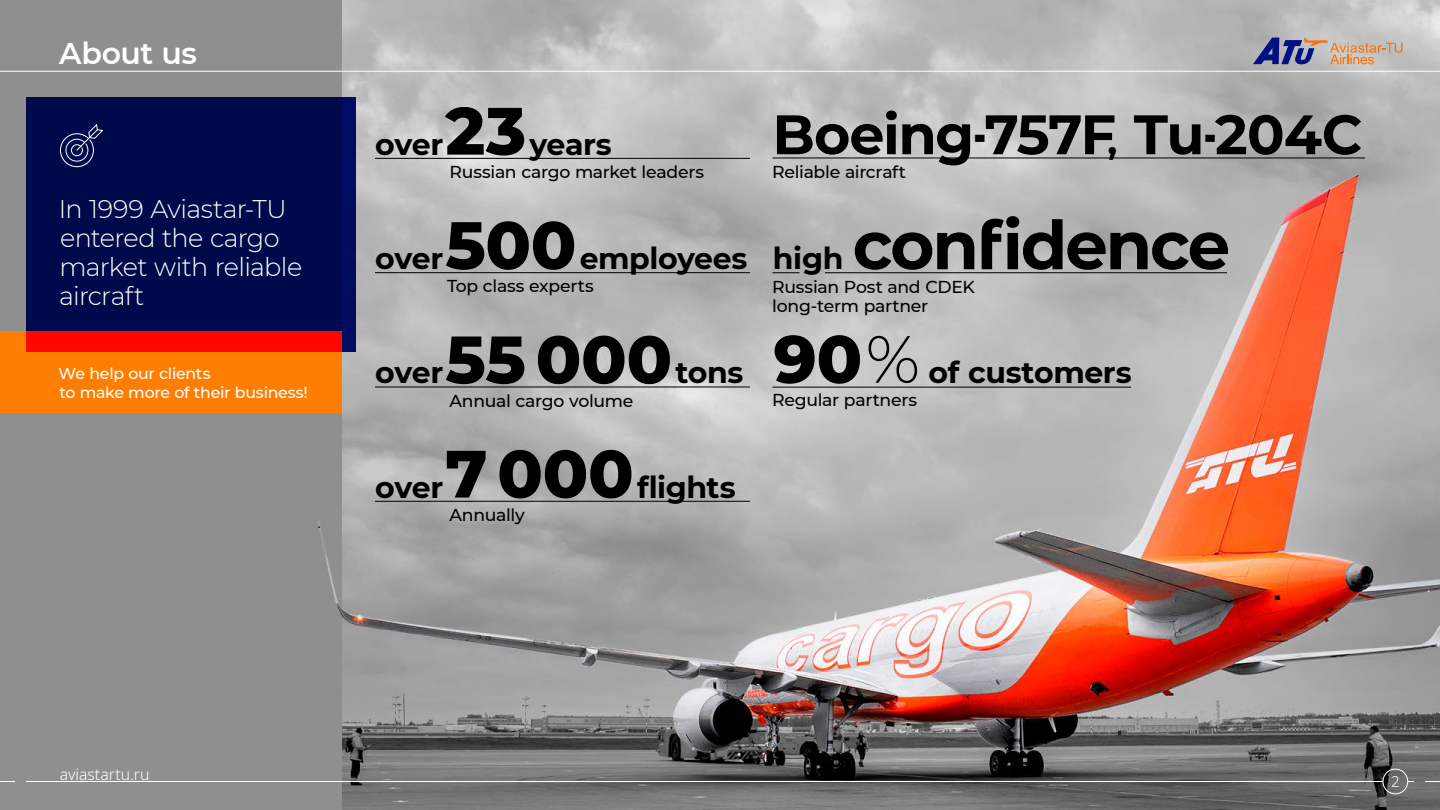
<style>
.page{position:relative;width:1440px;height:810px;background:#fff}
.page>*{position:absolute;margin:0;border:0;box-sizing:border-box;transform-origin:0 0}
.t1{font:700 67.5px "Montserrat";letter-spacing:-.035em;color:#000}
.t2{font:800 66.75px "Montserrat";letter-spacing:-.005em;color:#000}
.t3{font:700 55.5px "Montserrat";letter-spacing:-.025em;color:#000}
.t4{font:700 30px "Montserrat";letter-spacing:-.015em;color:#000}
.t5{font:600 30px "Montserrat";letter-spacing:-.01em;color:#fff}
.t6{font:300 25.5px/29.2px "Montserrat";letter-spacing:-.03em;color:#fff}
.t7{font:500 17.25px/19.5px "Montserrat";letter-spacing:-.015em;color:#000}
.t8{font:500 15.75px/18.9px "Montserrat";letter-spacing:-.015em;color:#fff}
.t9{font:300 15.75px "Noto Sans";color:#fff}
.t10{font:300 15px "Noto Sans";color:#fff}
.s1{font-size:37.5px}
.s2{font-weight:300}
</style>
<div class="page">
<img style="left:0;top:0;width:1440px;height:810px">
<div style="left:26px;top:98px;width:330px;height:254px;background:#00094a"></div>
<hr style="left:26px;top:781px;width:1357px;height:1px;background:#fff">
<svg style="left:1425px;top:781px;width:15px;height:1px"></svg>
<svg style="left:0;top:781px;width:15px;height:1px"></svg>
<hr style="left:0;top:71px;width:1440px;height:1px;background:#fff">
<svg style="left:1253px;top:38px;width:150px;height:26px;background:#9f939e"></svg>
<svg style="left:0;top:331px;width:342px;height:81px;background:#ff6100"></svg>
<svg style="left:60px;top:124px;width:43px;height:44px"></svg>
<hr style="left:375px;top:158px;width:375px;height:1px;background:#000">
<hr style="left:375px;top:272px;width:375px;height:1px;background:#000">
<hr style="left:375px;top:387px;width:375px;height:1px;background:#000">
<hr style="left:375px;top:501px;width:375px;height:1px;background:#000">
<hr style="left:772px;top:158px;width:593px;height:1px;background:#000">
<hr style="left:772px;top:387px;width:359px;height:1px;background:#000">
<svg style="left:772px;top:272px;width:28px;height:1px"></svg>
<hr style="left:825px;top:272px;width:402px;height:1px;background:#000">
<div style="left:1383px;top:769px;width:25px;height:25px;border:1px solid #fff;border-radius:50%"></div>
<h3 class="t5" style="left:59px;top:32px;width:139px">About us</h3>
<h3 class="t6" style="left:59px;top:193px;width:245px">In 1999 Aviastar-TU entered the cargo market with reliable aircraft</h3>
<p class="t8" style="left:59px;top:363px;width:251px">We help our clients<br>to make more of their business!</p>
<h2 class="t2" style="left:445px;top:82px;width:82px">23</h2>
<h3 class="t4" style="left:375px;top:122px;width:70px">over</h3>
<h3 class="t4" style="left:530px;top:122px;width:84px">years</h3>
<p class="t7" style="left:450px;top:161px;width:256px">Russian cargo market leaders</p>
<h2 class="t2" style="left:445px;top:196px;width:133px">500</h2>
<h3 class="t4" style="left:580px;top:237px;width:169px">employees</h3>
<p class="t7" style="left:447px;top:276px;width:148px">Top class experts</p>
<h3 class="t4" style="left:375px;top:237px;width:70px">over</h3>
<h2 class="t2" style="left:445px;top:311px;width:228px">55 000</h2>
<h3 class="t4" style="left:675px;top:351px;width:70px">tons</h3>
<h3 class="t4" style="left:375px;top:351px;width:70px">over</h3>
<p class="t7" style="left:449px;top:390px;width:186px">Annual cargo volume</p>
<h2 class="t2" style="left:445px;top:425px;width:190px">7 000</h2>
<h3 class="t4" style="left:637px;top:465px;width:100px">flights</h3>
<h3 class="t4" style="left:375px;top:465px;width:70px">over</h3>
<p class="t7" style="left:449px;top:504px;width:77px">Annually</p>
<h3 class="t3" style="left:772px;top:95px;width:592px">Boeing-757F<span class="s1">,</span> Тu-204C</h3>
<p class="t7" style="left:772px;top:161px;width:135px">Reliable aircraft</p>
<h1 class="t1" style="left:853px;top:197px;width:379px">confidence</h1>
<p class="t7" style="left:772px;top:276px;width:204px">Russian Post and CDEK long-term partner</p>
<h2 class="t2" style="left:774px;top:310px;width:148px">90<span class="s2">%</span></h2>
<h3 class="t4" style="left:773px;top:237px;width:72px">high</h3>
<h3 class="t4" style="left:929px;top:351px;width:205px">of customers</h3>
<p class="t7" style="left:772px;top:390px;width:146px">Regular partners</p>
<p class="t9" style="left:60px;top:763px;width:91px">aviastartu.ru</p>
<p class="t10" style="left:1391px;top:771px;width:10px">2</p>
</div>
